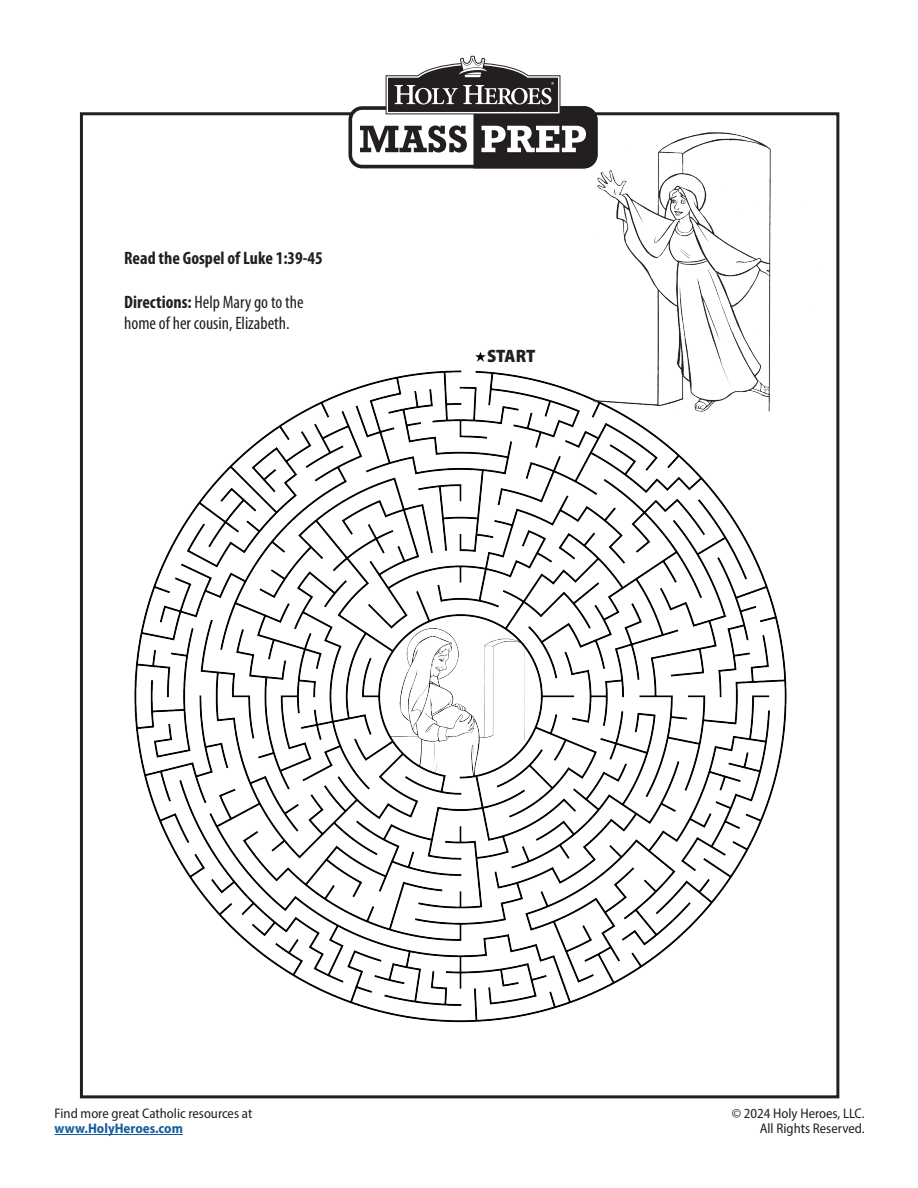
<style>
.page{position:relative;width:918px;height:1188px;background:#fff}
.page>*{position:absolute;margin:0;border:0;box-sizing:border-box;transform-origin:0 0}
.t1{font:condensed 18px/21.6px "Myriad Pro";color:#231f20}
.t2{font:700 condensed 18px "Myriad Pro";color:#231f20}
.t3{font:18px "Myriad Variable Concept";color:#231f20}
.t4{font:semi-condensed 13.95px "Myriad Pro";color:#231f20}
.t5{font:700 semi-condensed 13.95px "Myriad Pro";color:#175d9e}
.s1{font-weight:700}
</style>
<div class="page">
<hr style="left:55px;top:1134px;width:128px;height:1px;background:#175d9e">
<svg style="left:348px;top:56px;width:250px;height:112px"></svg>
<img style="left:134px;top:371px;width:653px;height:652px">
<img style="left:475px;top:352px;width:11px;height:10px">
<img style="left:593px;top:123px;width:194px;height:341px">
<p class="t2" style="left:124px;top:247px;width:200px">Read the Gospel of Luke 1:39-45</p>
<p class="t1" style="left:124px;top:291px;width:181px"><span class="s1">Directions:</span> Help Mary go to the home of her cousin, Elizabeth.</p>
<p class="t3" style="left:487px;top:345px;width:50px">START</p>
<p class="t4" style="left:55px;top:1105px;width:199px">Find more great Catholic resources at</p>
<p class="t5" style="left:55px;top:1119px;width:130px">www.HolyHeroes.com</p>
<p class="t4" style="left:732px;top:1105px;width:134px">© 2024 Holy Heroes, LLC.</p>
<p class="t4" style="left:760px;top:1120px;width:106px">All Rights Reserved.</p>
</div>
